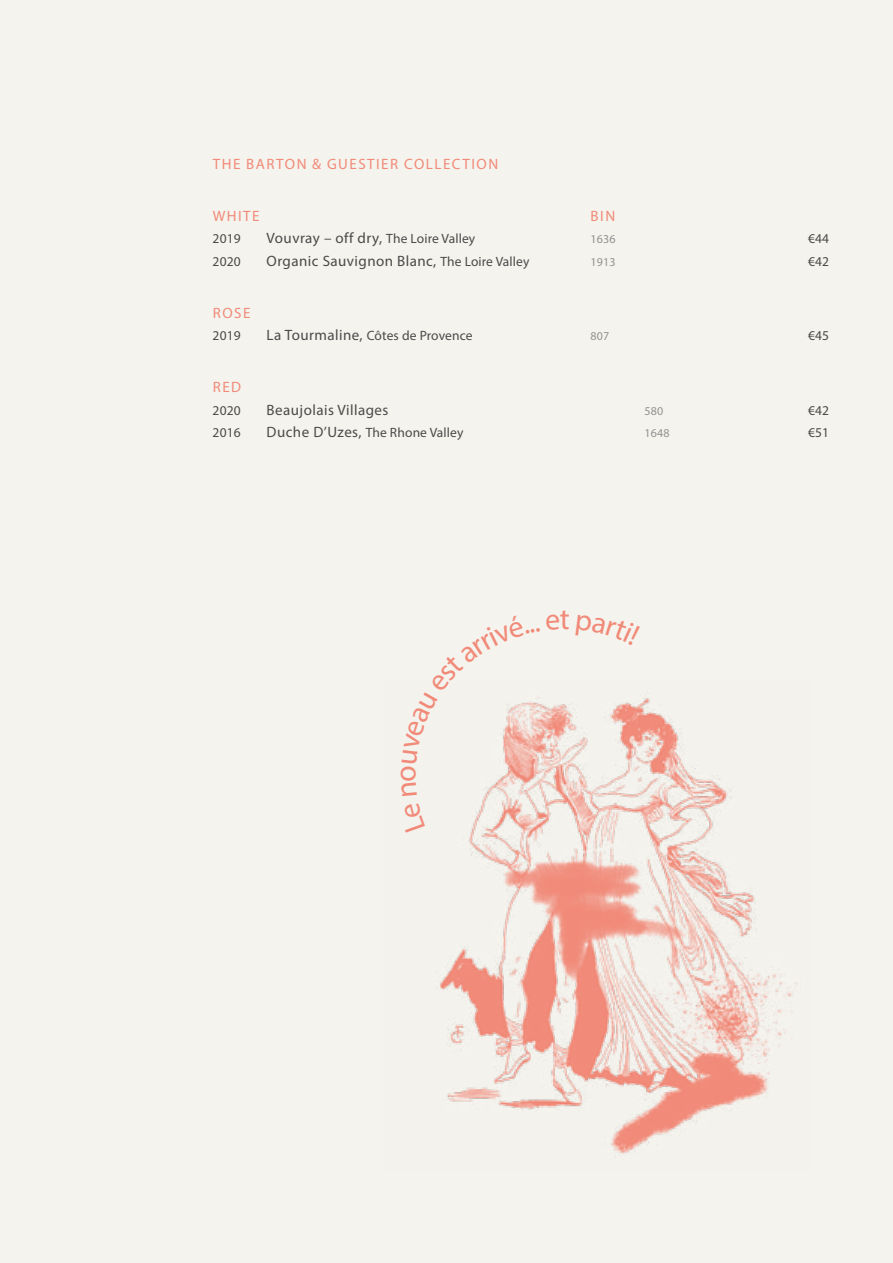
<style>
.page{position:relative;width:893px;height:1263px;background:#f5f3ee}
.page>*{position:absolute;margin:0;border:0;box-sizing:border-box;transform-origin:0 0}
.t1{font:30px "Myriad Pro";color:#f18a78}
.t2{font:15px "Myriad Pro";letter-spacing:.03em;color:#4a4a49}
.t3{font:15px "Myriad Pro";letter-spacing:.1em;color:#f18a78}
.t4{font:13.5px "Myriad Pro";letter-spacing:.01em;color:#4a4a49}
.t5{font:12px "Myriad Pro";letter-spacing:.01em;color:#929291}
.s1{font-size:13.5px}
.s2{font-size:15px}
</style>
<div class="page">
<img style="left:436px;top:698px;width:362px;height:459px">
<svg style="left:436px;top:698px;width:104px;height:98px"></svg>
<p class="t3" style="left:213px;top:154px;width:287px">THE BARTON &amp; GUESTIER COLLECTION</p>
<p class="t3" style="left:213px;top:206px;width:48px">WHITE</p>
<p class="t3" style="left:591px;top:206px;width:26px">BIN</p>
<p class="t4" style="left:213px;top:230px;width:30px">2019</p>
<p class="t2" style="left:267px;top:229px;width:210px">Vouvray – off dry, <span class="s1">The Loire Valley</span></p>
<p class="t5" style="left:591px;top:232px;width:26px">1636</p>
<p class="t4" style="left:808px;top:230px;width:23px">€44</p>
<p class="t4" style="left:213px;top:253px;width:30px">2020</p>
<p class="t2" style="left:267px;top:251px;width:264px">Organic Sauvignon Blanc, <span class="s1">The Loire Valley</span></p>
<p class="t5" style="left:591px;top:254px;width:26px">1913</p>
<p class="t4" style="left:808px;top:253px;width:23px">€42</p>
<p class="t3" style="left:213px;top:303px;width:39px">ROSE</p>
<p class="t4" style="left:213px;top:327px;width:30px">2019</p>
<p class="t4" style="left:267px;top:327px;width:207px"><span class="s2">La Tourmaline,</span> Côtes de Provence</p>
<p class="t5" style="left:591px;top:329px;width:20px">807</p>
<p class="t4" style="left:808px;top:327px;width:23px">€45</p>
<p class="t3" style="left:213px;top:378px;width:30px">RED</p>
<p class="t4" style="left:213px;top:402px;width:30px">2020</p>
<p class="t2" style="left:267px;top:400px;width:123px">Beaujolais Villages</p>
<p class="t5" style="left:645px;top:403px;width:20px">580</p>
<p class="t4" style="left:808px;top:402px;width:23px">€42</p>
<p class="t4" style="left:213px;top:424px;width:30px">2016</p>
<p class="t4" style="left:267px;top:424px;width:198px"><span class="s2">Duche D’Uzes,</span> The Rhone Valley</p>
<p class="t5" style="left:645px;top:426px;width:26px">1648</p>
<p class="t4" style="left:808px;top:424px;width:23px">€51</p>
<h1 class="t1" style="left:560px;top:601px;width:12px">t</h1>
</div>
